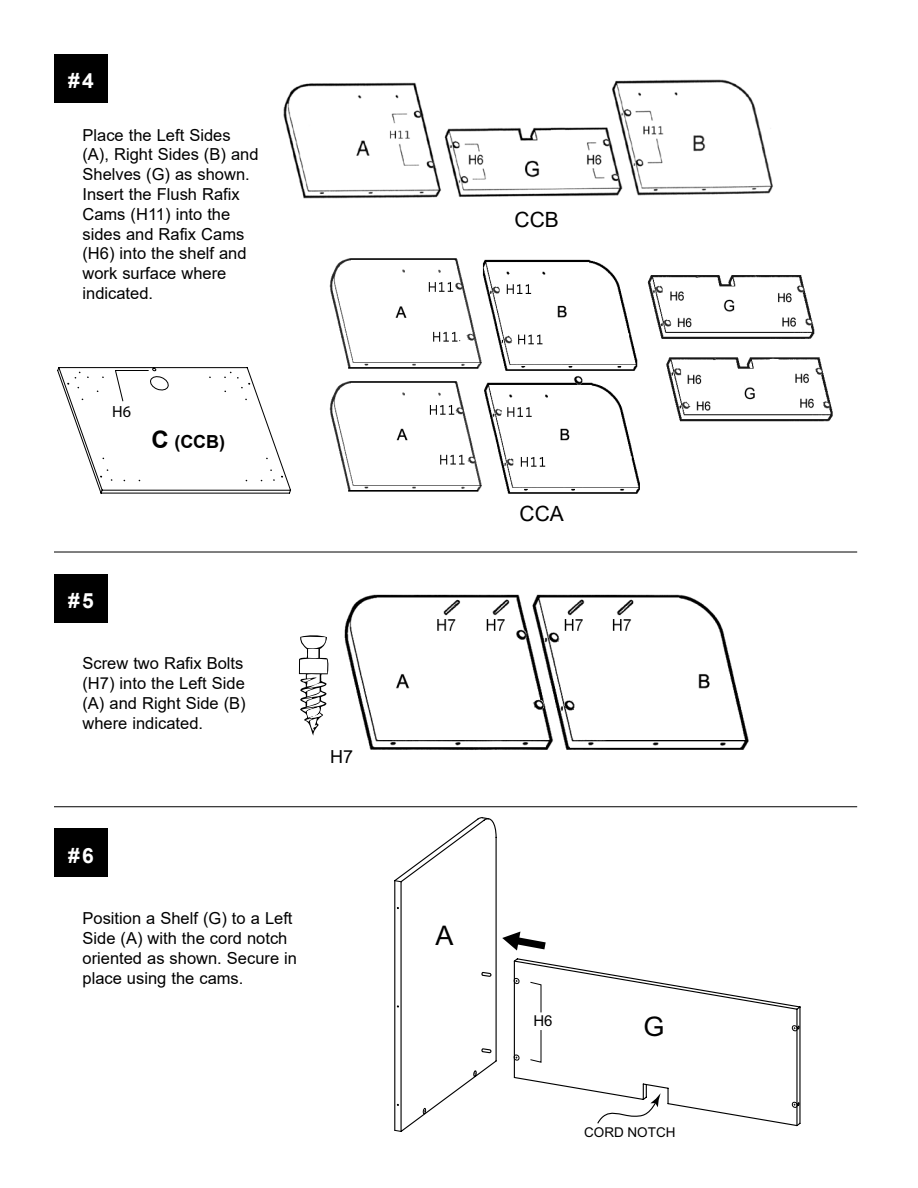
<style>
.page{position:relative;width:918px;height:1188px;background:#fff}
.page>*{position:absolute;margin:0;border:0;box-sizing:border-box;transform-origin:0 0}
.t1{font:27px "Arial";color:#000}
.t2{font:700 21px "Arial";color:#fff}
.t3{font:21px "Arial";color:#000}
.t4{font:700 18px "Arial";color:#000}
.t5{font:18px "Arial";color:#000}
.t6{font:16.5px/19.8px "Arial";color:#000}
.t7{font:16.2px "Myriad Pro";color:#000}
.t8{font:15px "Arial";color:#000}
.t9{font:13.5px "Arial";color:#000}
.s1{font-size:24px}
</style>
<div class="page">
<div style="left:54px;top:574px;width:54px;height:48px;background:#000"></div>
<img style="left:344px;top:594px;width:405px;height:156px">
<div style="left:326px;top:749px;width:32px;height:25px;background:#fff"></div>
<div style="left:54px;top:54px;width:54px;height:49px;background:#000"></div>
<img style="left:283px;top:79px;width:490px;height:120px">
<hr style="left:54px;top:552px;width:803px;height:1px;background:#000">
<img style="left:329px;top:258px;width:504px;height:236px">
<div style="left:54px;top:828px;width:54px;height:49px;background:#000"></div>
<hr style="left:54px;top:806px;width:803px;height:1px;background:#000">
<svg style="left:394px;top:817px;width:405px;height:315px"></svg>
<svg style="left:298px;top:635px;width:31px;height:101px"></svg>
<svg style="left:57px;top:367px;width:234px;height:127px"></svg>
<div style="left:139px;top:430px;width:99px;height:31px;background:#fff"></div>
<p class="t2" style="left:68px;top:66px;width:27px">#4</p>
<p class="t6" style="left:82px;top:125px;width:178px">Place the Left Sides (A), Right Sides (B) and<br>Shelves (G) as shown.<br>Insert the Flush Rafix<br>Cams (H11) into the sides and Rafix Cams (H6) into the shelf and work surface where indicated.</p>
<p class="t7" style="left:112px;top:401px;width:20px">H6</p>
<p class="t4" style="left:152px;top:429px;width:75px"><span class="s1">C</span> (CCB)</p>
<p class="t2" style="left:68px;top:586px;width:27px">#5</p>
<p class="t6" style="left:82px;top:654px;width:165px">Screw two Rafix Bolts (H7) into the Left Side (A) and Right Side (B) where indicated.</p>
<p class="t2" style="left:68px;top:841px;width:27px">#6</p>
<p class="t6" style="left:82px;top:908px;width:216px">Position a Shelf (G) to a Left<br>Side (A) with the cord notch oriented as shown. Secure in place using the cams.</p>
<p class="t5" style="left:330px;top:745px;width:25px">H7</p>
<p class="t3" style="left:515px;top:205px;width:46px">CCB</p>
<p class="t3" style="left:520px;top:500px;width:46px">CCA</p>
<h1 class="t1" style="left:436px;top:917px;width:20px">A</h1>
<p class="t8" style="left:533px;top:1010px;width:21px">H6</p>
<h1 class="t1" style="left:643px;top:1008px;width:23px">G</h1>
<p class="t9" style="left:584px;top:1123px;width:93px">CORD NOTCH</p>
</div>
